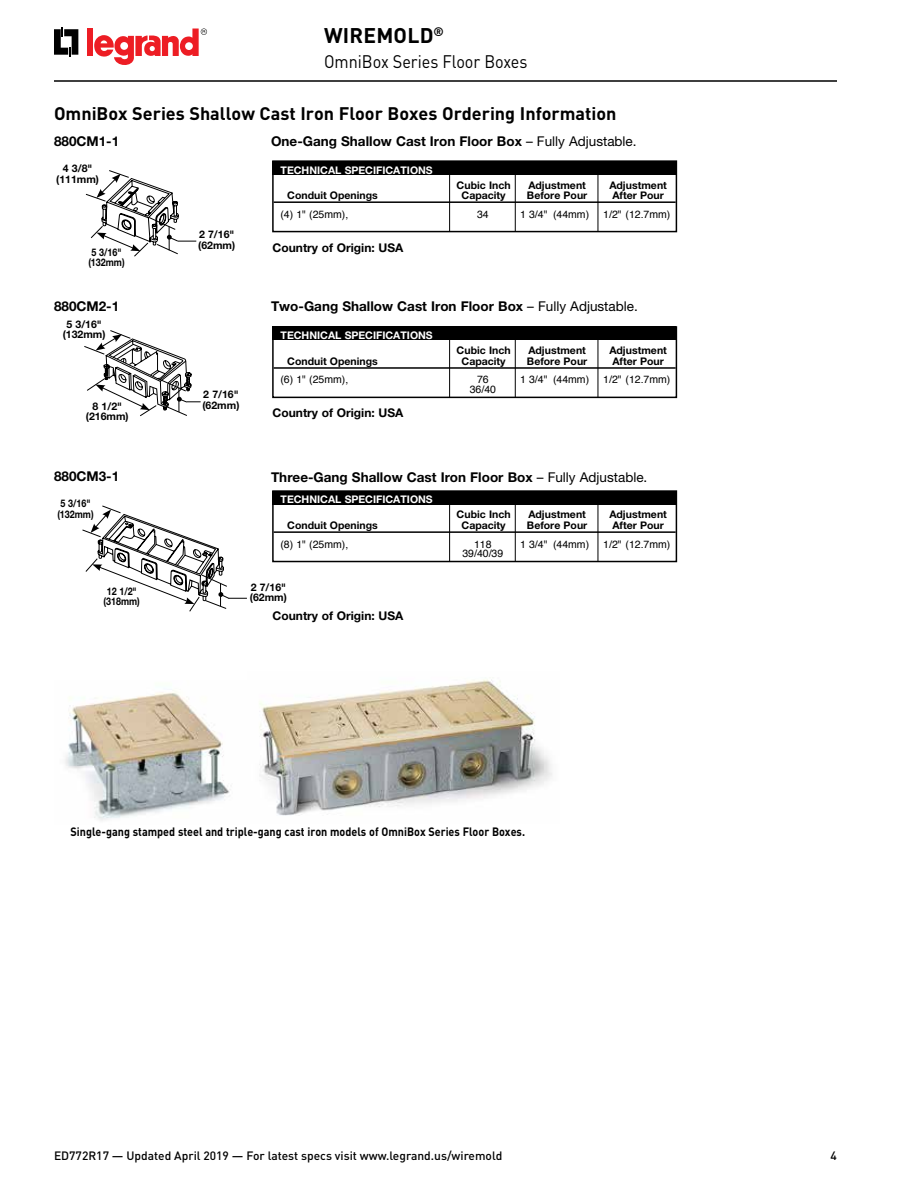
<style>
.page{position:relative;width:918px;height:1188px;background:#fff}
.page>*{position:absolute;margin:0;border:0;box-sizing:border-box;transform-origin:0 0}
.t1{font:700 21px "DIN Pro";letter-spacing:.01em;color:#000}
.t2{font:700 18px "DIN Pro";color:#000}
.t3{font:18px "DIN Pro";color:#000;scale:.9 1}
.t4{font:700 13.5px "Helvetica Neue";color:#000}
.t5{font:700 12px "DIN Pro";color:#000;scale:.9 1}
.t6{font:500 12px "DIN Pro";color:#000}
.t7{font:700 12px "Helvetica Neue";color:#000}
.t8{font:700 10.5px/10.5px "Helvetica Neue";color:#000}
.t9{font:10.5px "Helvetica";color:#000}
.t10{font:700 10.5px "Helvetica Neue";color:#fff}
.t11{font:700 10.5px/10.5px "Helvetica Neue";color:#000;text-align:center;scale:.85 1}
.s1{font-weight:400}
</style>
<div class="page">
<svg style="left:54px;top:27px;width:24px;height:30px"></svg>
<div style="left:87px;top:29px;width:6px;height:27px;background:#ed1d24"></div>
<svg style="left:94px;top:29px;width:113px;height:36px"></svg>
<div style="left:272px;top:161px;width:404px;height:13px;background:#000"></div>
<hr style="left:274px;top:201px;width:402px;height:2px;background:#000">
<div style="left:272px;top:160px;width:405px;height:72px;border:2px solid #000"></div>
<hr style="left:449px;top:165px;width:1px;height:67px;background:#000">
<hr style="left:515px;top:165px;width:1px;height:67px;background:#000">
<hr style="left:598px;top:165px;width:1px;height:67px;background:#000">
<div style="left:272px;top:327px;width:404px;height:13px;background:#000"></div>
<hr style="left:274px;top:367px;width:402px;height:2px;background:#000">
<div style="left:272px;top:326px;width:405px;height:72px;border:2px solid #000"></div>
<hr style="left:449px;top:330px;width:1px;height:68px;background:#000">
<hr style="left:515px;top:330px;width:1px;height:68px;background:#000">
<hr style="left:598px;top:330px;width:1px;height:68px;background:#000">
<div style="left:272px;top:491px;width:404px;height:13px;background:#000"></div>
<hr style="left:274px;top:531px;width:402px;height:2px;background:#000">
<div style="left:272px;top:490px;width:405px;height:72px;border:2px solid #000"></div>
<hr style="left:449px;top:494px;width:1px;height:68px;background:#000">
<hr style="left:515px;top:494px;width:1px;height:68px;background:#000">
<hr style="left:598px;top:494px;width:1px;height:68px;background:#000">
<svg style="left:85px;top:170px;width:111px;height:87px"></svg>
<svg style="left:84px;top:330px;width:117px;height:87px"></svg>
<svg style="left:82px;top:505px;width:165px;height:107px"></svg>
<img style="left:65px;top:691px;width:165px;height:130px">
<img style="left:259px;top:679px;width:293px;height:137px">
<hr style="left:54px;top:80px;width:783px;height:2px;background:#000">
<h1 class="t1" style="left:324px;top:21px;width:121px">WIREMOLD<sup>®</sup></h1>
<h2 class="t3" style="left:324px;top:49px;width:228px">OmniBox Series Floor Boxes</h2>
<h2 class="t2" style="left:54px;top:101px;width:564px">OmniBox Series Shallow Cast Iron Floor Boxes Ordering Information</h2>
<p class="t4" style="left:54px;top:132px;width:67px">880CM1-1</p>
<p class="t4" style="left:271px;top:133px;width:367px">One-Gang Shallow Cast Iron Floor Box <span class="s1">– Fully Adjustable.</span></p>
<p class="t8" style="left:56px;top:163px;width:44px;text-align:center">4 3/8" (111mm)</p>
<p class="t11" style="left:88px;top:247px;width:44px">5 3/16" (132mm)</p>
<p class="t8" style="left:198px;top:229px;width:38px">2 7/16" (62mm)</p>
<p class="t10" style="left:281px;top:163px;width:154px">TECHNICAL SPECIFICATIONS</p>
<p class="t8" style="left:457px;top:179px;width:55px">Cubic Inch</p>
<p class="t8" style="left:528px;top:179px;width:59px">Adjustment</p>
<p class="t8" style="left:609px;top:179px;width:59px">Adjustment</p>
<p class="t8" style="left:287px;top:190px;width:92px">Conduit Openings</p>
<p class="t8" style="left:462px;top:190px;width:46px">Capacity</p>
<p class="t8" style="left:527px;top:190px;width:62px">Before Pour</p>
<p class="t8" style="left:612px;top:190px;width:53px">After Pour</p>
<p class="t9" style="left:280px;top:206px;width:69px">(4) 1" (25mm),</p>
<p class="t9" style="left:477px;top:206px;width:13px">34</p>
<p class="t9" style="left:520px;top:206px;width:71px">1 3/4" (44mm)</p>
<p class="t9" style="left:603px;top:206px;width:69px">1/2" (12.7mm)</p>
<p class="t7" style="left:273px;top:240px;width:132px">Country of Origin: USA</p>
<p class="t4" style="left:54px;top:298px;width:67px">880CM2-1</p>
<p class="t4" style="left:271px;top:298px;width:368px">Two-Gang Shallow Cast Iron Floor Box <span class="s1">– Fully Adjustable.</span></p>
<p class="t8" style="left:63px;top:319px;width:44px;text-align:center">5 3/16" (132mm)</p>
<p class="t8" style="left:203px;top:389px;width:37px">2 7/16"</p>
<p class="t8" style="left:93px;top:400px;width:31px">8 1/2"</p>
<p class="t8" style="left:203px;top:400px;width:38px">(62mm)</p>
<p class="t8" style="left:86px;top:411px;width:44px">(216mm)</p>
<p class="t10" style="left:281px;top:329px;width:154px">TECHNICAL SPECIFICATIONS</p>
<p class="t8" style="left:457px;top:345px;width:55px">Cubic Inch</p>
<p class="t8" style="left:528px;top:345px;width:59px">Adjustment</p>
<p class="t8" style="left:609px;top:345px;width:59px">Adjustment</p>
<p class="t8" style="left:287px;top:356px;width:92px">Conduit Openings</p>
<p class="t8" style="left:462px;top:356px;width:46px">Capacity</p>
<p class="t8" style="left:527px;top:356px;width:62px">Before Pour</p>
<p class="t8" style="left:612px;top:356px;width:53px">After Pour</p>
<p class="t9" style="left:280px;top:372px;width:69px">(6) 1" (25mm),</p>
<p class="t9" style="left:477px;top:372px;width:13px">76</p>
<p class="t9" style="left:520px;top:372px;width:71px">1 3/4" (44mm)</p>
<p class="t9" style="left:603px;top:372px;width:69px">1/2" (12.7mm)</p>
<p class="t9" style="left:470px;top:381px;width:28px">36/40</p>
<p class="t7" style="left:273px;top:405px;width:132px">Country of Origin: USA</p>
<p class="t4" style="left:54px;top:468px;width:67px">880CM3-1</p>
<p class="t4" style="left:271px;top:468px;width:378px">Three-Gang Shallow Cast Iron Floor Box <span class="s1">– Fully Adjustable.</span></p>
<p class="t11" style="left:57px;top:498px;width:44px">5 3/16" (132mm)</p>
<p class="t11" style="left:104px;top:586px;width:44px">12 1/2" (318mm)</p>
<p class="t10" style="left:281px;top:493px;width:154px">TECHNICAL SPECIFICATIONS</p>
<p class="t8" style="left:457px;top:509px;width:55px">Cubic Inch</p>
<p class="t8" style="left:528px;top:509px;width:59px">Adjustment</p>
<p class="t8" style="left:609px;top:509px;width:59px">Adjustment</p>
<p class="t8" style="left:287px;top:520px;width:92px">Conduit Openings</p>
<p class="t8" style="left:462px;top:520px;width:46px">Capacity</p>
<p class="t8" style="left:527px;top:520px;width:62px">Before Pour</p>
<p class="t8" style="left:612px;top:520px;width:53px">After Pour</p>
<p class="t9" style="left:280px;top:536px;width:69px">(8) 1" (25mm),</p>
<p class="t9" style="left:474px;top:536px;width:19px">118</p>
<p class="t9" style="left:520px;top:536px;width:71px">1 3/4" (44mm)</p>
<p class="t9" style="left:603px;top:536px;width:69px">1/2" (12.7mm)</p>
<p class="t9" style="left:462px;top:546px;width:42px">39/40/39</p>
<p class="t8" style="left:250px;top:582px;width:38px">2 7/16" (62mm)</p>
<p class="t7" style="left:273px;top:608px;width:132px">Country of Origin: USA</p>
<p class="t5" style="left:71px;top:824px;width:507px">Single-gang stamped steel and triple-gang cast iron models of OmniBox Series Floor Boxes.</p>
<p class="t6" style="left:54px;top:1148px;width:450px">ED772R17 — Updated April 2019 — For latest specs visit www.legrand.us/wiremold</p>
<p class="t6" style="left:831px;top:1147px;width:8px">4</p>
</div>
